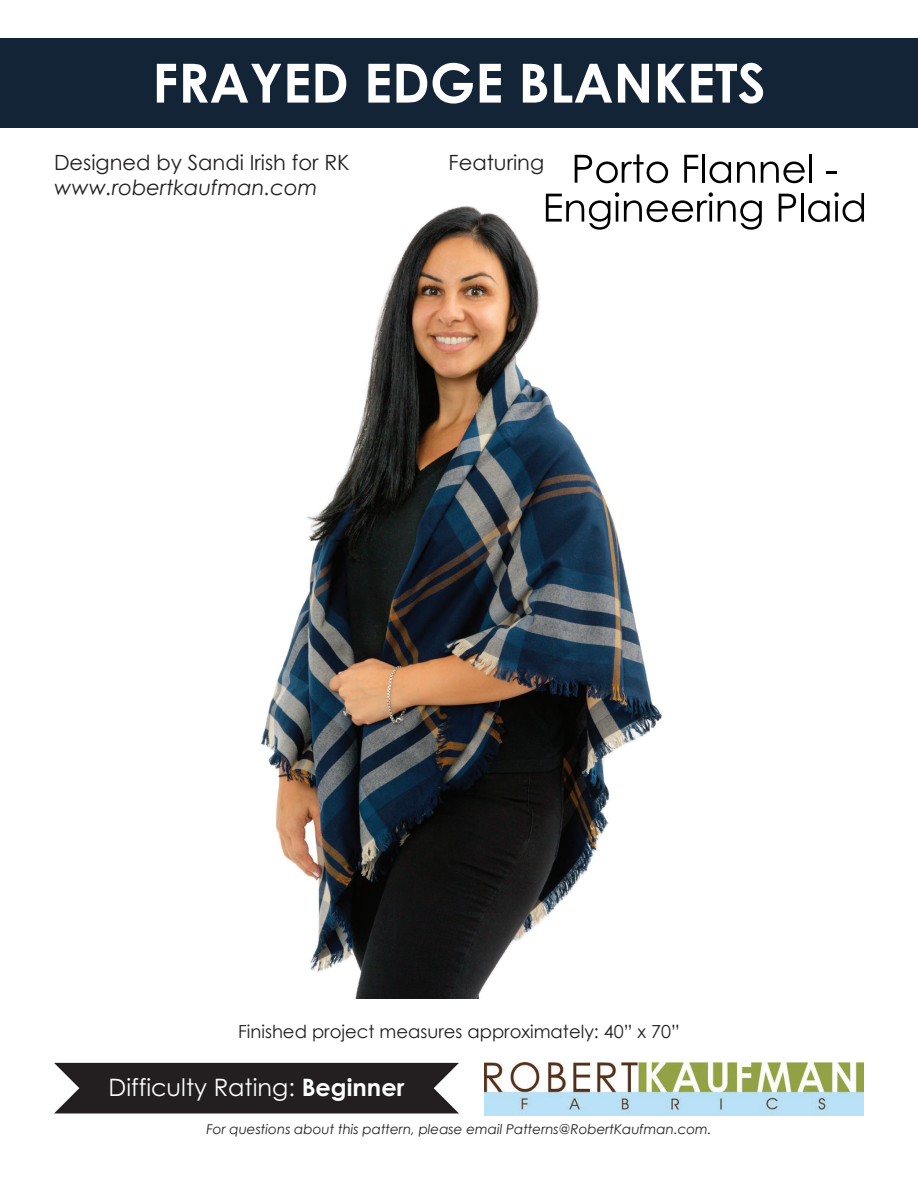
<style>
.page{position:relative;width:918px;height:1188px;background:#fff}
.page>*{position:absolute;margin:0;border:0;box-sizing:border-box;transform-origin:0 0}
.t1{font:700 67.5px "Century Gothic";color:#fff}
.t2{font:700 54px "Century Gothic";color:#fff}
.t3{font:24px "Century Gothic";color:#fff}
.t4{font:21px "Century Gothic";color:#231f20}
.t5{font:italic 21px "Century Gothic";color:#231f20}
.t6{font:18px "Century Gothic";color:#231f20}
.t7{font:italic 13.5px "Century Gothic";color:#231f20}
.s1{font-weight:700}
</style>
<div class="page">
<div style="left:54px;top:1063px;width:405px;height:50px;background:#231f20"></div>
<img style="left:261px;top:193px;width:402px;height:805px">
<div style="left:0;top:38px;width:918px;height:90px;background:#132437"></div>
<img style="left:484px;top:1063px;width:379px;height:52px">
<svg style="left:575px;top:154px;width:93px;height:29px"></svg>
<svg style="left:684px;top:155px;width:14px;height:28px"></svg>
<hr style="left:702px;top:154px;width:3px;height:29px;background:#000">
<svg style="left:710px;top:162px;width:21px;height:21px"></svg>
<svg style="left:737px;top:162px;width:18px;height:21px"></svg>
<svg style="left:761px;top:162px;width:44px;height:21px"></svg>
<hr style="left:809px;top:154px;width:3px;height:29px;background:#000">
<svg style="left:827px;top:171px;width:10px;height:2px"></svg>
<svg style="left:546px;top:192px;width:216px;height:38px"></svg>
<svg style="left:779px;top:194px;width:17px;height:28px"></svg>
<hr style="left:801px;top:193px;width:3px;height:29px;background:#000">
<svg style="left:808px;top:192px;width:56px;height:30px"></svg>
<h1 class="t1" style="left:290px;top:27px;width:334px">Just Kisses</h1>
<h2 class="t2" style="left:152px;top:42px;width:615px">FRAYED EDGE BLANKETS</h2>
<h3 class="t4" style="left:54px;top:148px;width:297px">Designed by Sandi Irish for RK</h3>
<h3 class="t5" style="left:54px;top:173px;width:265px">www.robertkaufman.com</h3>
<h3 class="t4" style="left:449px;top:148px;width:97px">Featuring</h3>
<h3 class="t6" style="left:238px;top:1019px;width:443px">Finished project measures approximately: 40” x 70”</h3>
<h3 class="t3" style="left:109px;top:1070px;width:297px">Difficulty Rating: <span class="s1">Beginner</span></h3>
<p class="t7" style="left:206px;top:1120px;width:507px">For questions about this pattern, please email Patterns@RobertKaufman.com.</p>
</div>
